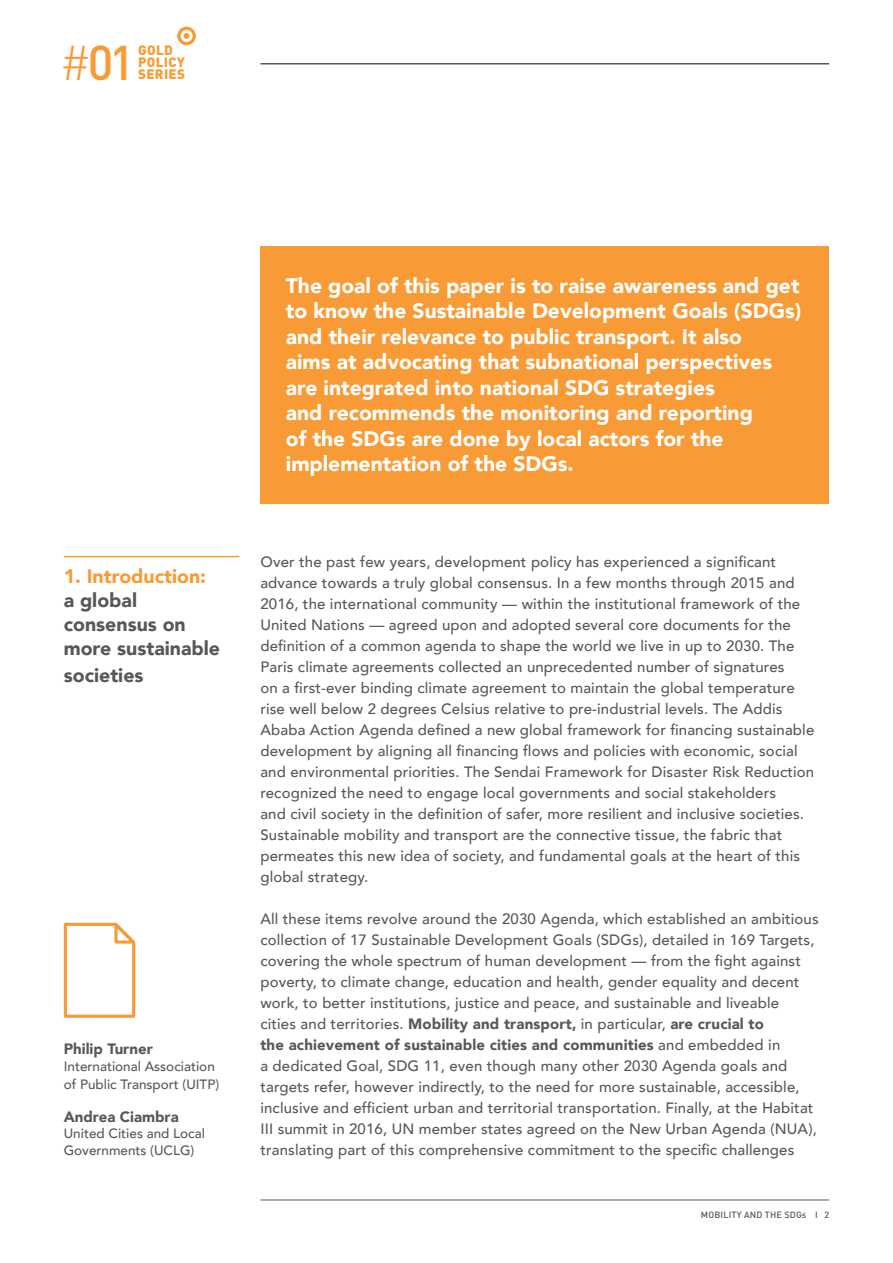
<style>
.page{position:relative;width:893px;height:1263px;background:#fff}
.page>*{position:absolute;margin:0;border:0;box-sizing:border-box;transform-origin:0 0}
.t1{font:500 48.15px "DIN Pro";color:#f89b37}
.t2{font:900 21px/25.5px "Avenir";color:#fff}
.t3{font:900 19.5px/24px "Avenir";color:#57585a}
.t4{font:900 19.5px "Avenir";color:#f89b37}
.t5{font:500 15px/21px "Avenir";letter-spacing:.01em;color:#57585a}
.t6{font:900 15px "Avenir";color:#57585a}
.t7{font:500 13.5px/18px "Avenir";color:#57585a}
.t8{font:900 13.5px/12px "DIN Pro";letter-spacing:.02em;color:#f89b37}
.t9{font:500 9px "DIN Pro";letter-spacing:.02em;color:#57585a}
.s1{font-weight:300}
.s2{font-weight:900}
</style>
<div class="page">
<hr style="left:260px;top:63px;width:569px;height:2px;background:#57585a">
<svg style="left:177px;top:27px;width:19px;height:18px"></svg>
<hr style="left:260px;top:1199px;width:569px;height:1px;background:#57585a">
<hr style="left:64px;top:556px;width:175px;height:1px;background:#f89b37">
<div style="left:260px;top:246px;width:569px;height:258px;background:#f89b37"></div>
<svg style="left:63px;top:922px;width:73px;height:96px"></svg>
<h1 class="t1" style="left:60px;top:23px;width:77px"><span class="s1">#</span>01</h1>
<p class="t8" style="left:138px;top:42px;width:48px">GOLD<br>POLICY<br>SERIES</p>
<h3 class="t4" style="left:64px;top:559px;width:144px">1. Introduction:</h3>
<h3 class="t3" style="left:64px;top:587px;width:158px">a global consensus on more sustainable</h3>
<h3 class="t3" style="left:64px;top:663px;width:81px">societies</h3>
<p class="t6" style="left:64px;top:1036px;width:91px">Philip Turner</p>
<p class="t7" style="left:64px;top:1056px;width:157px">International Association of Public Transport (UITP)</p>
<p class="t6" style="left:64px;top:1103px;width:117px">Andrea Ciambra</p>
<p class="t7" style="left:64px;top:1124px;width:143px;line-height:16.5px">United Cities and Local<br>Governments (UCLG)</p>
<p class="t2" style="left:286px;top:272px;width:517px">The goal of this paper is to raise awareness and get to know the Sustainable Development Goals (SDGs) and their relevance to public transport. It also<br>aims at advocating that subnational perspectives are integrated into national SDG strategies<br>and recommends the monitoring and reporting<br>of the SDGs are done by local actors for the implementation of the SDGs.</p>
<p class="t5" style="left:260px;top:550px;width:555px">Over the past few years, development policy has experienced a significant advance towards a truly global consensus. In a few months through 2015 and 2016, the international community — within the institutional framework of the United Nations — agreed upon and adopted several core documents for the definition of a common agenda to shape the world we live in up to 2030. The Paris climate agreements collected an unprecedented number of signatures<br>on a first-ever binding climate agreement to maintain the global temperature rise well below 2 degrees Celsius relative to pre-industrial levels. The Addis Ababa Action Agenda defined a new global framework for financing sustainable development by aligning all financing flows and policies with economic, social and environmental priorities. The Sendai Framework for Disaster Risk Reduction recognized the need to engage local governments and social stakeholders<br>and civil society in the definition of safer, more resilient and inclusive societies.<br>Sustainable mobility and transport are the connective tissue, the fabric that permeates this new idea of society, and fundamental goals at the heart of this global strategy.</p>
<p class="t5" style="left:260px;top:907px;width:560px">All these items revolve around the 2030 Agenda, which established an ambitious collection of 17 Sustainable Development Goals (SDGs), detailed in 169 Targets, covering the whole spectrum of human development — from the fight against poverty, to climate change, education and health, gender equality and decent work, to better institutions, justice and peace, and sustainable and liveable<br>cities and territories. <span class="s2">Mobility and transport,</span> in particular, <span class="s2">are crucial to<br>the achievement of sustainable cities and communities</span> and embedded in<br>a dedicated Goal, SDG 11, even though many other 2030 Agenda goals and targets refer, however indirectly, to the need for more sustainable, accessible, inclusive and efficient urban and territorial transportation. Finally, at the Habitat III summit in 2016, UN member states agreed on the New Urban Agenda (NUA), translating part of this comprehensive commitment to the specific challenges</p>
<p class="t9" style="left:701px;top:1207px;width:130px">MOBILITY AND THE SDGs I 2</p>
</div>
